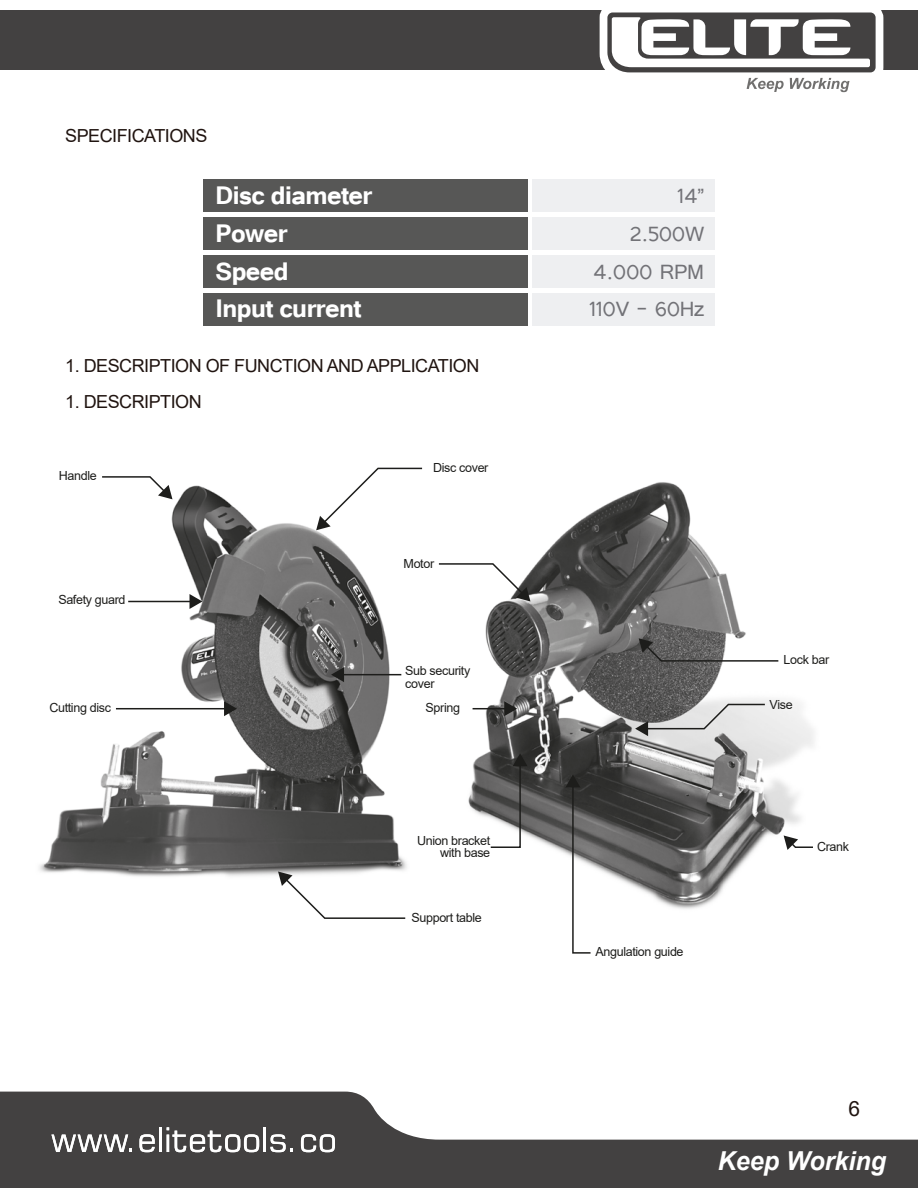
<style>
.page{position:relative;width:918px;height:1188px;background:#fff}
.page>*{position:absolute;margin:0;border:0;box-sizing:border-box;transform-origin:0 0}
.t1{font:700 31.35px "Tunga";letter-spacing:-.015em;color:#fff}
.t2{font:26.1px "Tunga";letter-spacing:-.015em;color:#727277}
.t3{font:italic 700 26.1px "Arial";color:#fff;scale:.96 1}
.t4{font:21px "Arial";color:#201410}
.t5{font:18px "Arial";letter-spacing:-.03em;color:#201410}
.t6{font:12.6px/12.6px "Arial";letter-spacing:-.03em;color:#1d1d1b}
</style>
<div class="page">
<svg style="left:0;top:1092px;width:918px;height:96px;fill:#434141"></svg>
<svg style="left:51px;top:1135px;width:80px;height:17px"></svg>
<svg style="left:139px;top:1134px;width:16px;height:18px"></svg>
<hr style="left:159px;top:1127px;width:3px;height:25px;background:#fff">
<svg style="left:167px;top:1127px;width:92px;height:25px"></svg>
<hr style="left:263px;top:1127px;width:3px;height:25px;background:#fff">
<svg style="left:270px;top:1134px;width:23px;height:18px"></svg>
<svg style="left:301px;top:1134px;width:34px;height:18px"></svg>
<div style="left:0;top:11px;width:918px;height:59px;background:#434141"></div>
<svg style="left:595px;top:10px;width:293px;height:82px"></svg>
<div style="left:203px;top:180px;width:324px;height:32px;background:#575756"></div>
<div style="left:532px;top:180px;width:183px;height:32px;background:#eeeff1"></div>
<div style="left:203px;top:217px;width:324px;height:33px;background:#575756"></div>
<div style="left:532px;top:217px;width:183px;height:33px;background:#eeeff1"></div>
<div style="left:203px;top:255px;width:324px;height:33px;background:#575756"></div>
<div style="left:532px;top:255px;width:183px;height:33px;background:#eeeff1"></div>
<div style="left:203px;top:293px;width:324px;height:32px;background:#575756"></div>
<div style="left:532px;top:293px;width:183px;height:33px;background:#eeeff1"></div>
<img style="left:39px;top:485px;width:368px;height:392px">
<img style="left:468px;top:482px;width:346px;height:427px">
<svg style="left:316px;top:467px;width:107px;height:63px"></svg>
<svg style="left:101px;top:476px;width:71px;height:23px"></svg>
<hr style="left:128px;top:601px;width:64px;height:1px;background:#1d1d1b">
<svg style="left:190px;top:594px;width:12px;height:15px"></svg>
<hr style="left:342px;top:674px;width:59px;height:1px;background:#1d1d1b">
<svg style="left:331px;top:667px;width:13px;height:15px"></svg>
<svg style="left:278px;top:872px;width:129px;height:47px"></svg>
<svg style="left:438px;top:562px;width:92px;height:39px"></svg>
<hr style="left:473px;top:708px;width:33px;height:1px;background:#1d1d1b">
<svg style="left:504px;top:701px;width:13px;height:15px"></svg>
<svg style="left:639px;top:638px;width:141px;height:24px"></svg>
<svg style="left:489px;top:753px;width:39px;height:96px"></svg>
<svg style="left:565px;top:774px;width:27px;height:180px"></svg>
<svg style="left:784px;top:836px;width:30px;height:14px"></svg>
<svg style="left:635px;top:703px;width:131px;height:33px;background:#b8b8b8"></svg>
<hr style="left:116px;top:708px;width:110px;height:1px;background:#1d1d1b">
<svg style="left:224px;top:701px;width:13px;height:15px"></svg>
<h3 class="t5" style="left:65px;top:123px;width:144px">SPECIFICATIONS</h3>
<h1 class="t1" style="left:215px;top:175px;width:158px">Disc diameter</h1>
<h2 class="t2" style="left:677px;top:179px;width:28px">14”</h2>
<h1 class="t1" style="left:215px;top:213px;width:74px">Power</h1>
<h2 class="t2" style="left:630px;top:217px;width:76px">2.500W</h2>
<h1 class="t1" style="left:215px;top:251px;width:75px">Speed</h1>
<h2 class="t2" style="left:593px;top:254px;width:113px">4.000 RPM</h2>
<h1 class="t1" style="left:215px;top:288px;width:148px">Input current</h1>
<h2 class="t2" style="left:589px;top:292px;width:117px">110V - 60Hz</h2>
<h3 class="t5" style="left:65px;top:353px;width:416px">1. DESCRIPTION OF FUNCTION AND APPLICATION</h3>
<h3 class="t5" style="left:65px;top:389px;width:138px">1. DESCRIPTION</h3>
<p class="t6" style="left:59px;top:469px;width:39px">Handle</p>
<p class="t6" style="left:58px;top:593px;width:69px">Safety guard</p>
<p class="t6" style="left:49px;top:702px;width:63px">Cutting disc</p>
<p class="t6" style="left:433px;top:461px;width:57px">Disc cover</p>
<p class="t6" style="left:404px;top:557px;width:32px">Motor</p>
<p class="t6" style="left:405px;top:664px;width:67px">Sub security cover</p>
<p class="t6" style="left:426px;top:702px;width:36px">Spring</p>
<p class="t6" style="left:417px;top:834px;width:75px;text-align:right">Union bracket with base</p>
<p class="t6" style="left:411px;top:911px;width:72px">Support table</p>
<p class="t6" style="left:595px;top:945px;width:90px">Angulation guide</p>
<p class="t6" style="left:784px;top:653px;width:47px">Lock bar</p>
<p class="t6" style="left:770px;top:698px;width:25px">Vise</p>
<p class="t6" style="left:817px;top:841px;width:34px">Crank</p>
<h3 class="t4" style="left:848px;top:1094px;width:13px">6</h3>
<h2 class="t3" style="left:718px;top:1143px;width:177px">Keep Working</h2>
</div>
